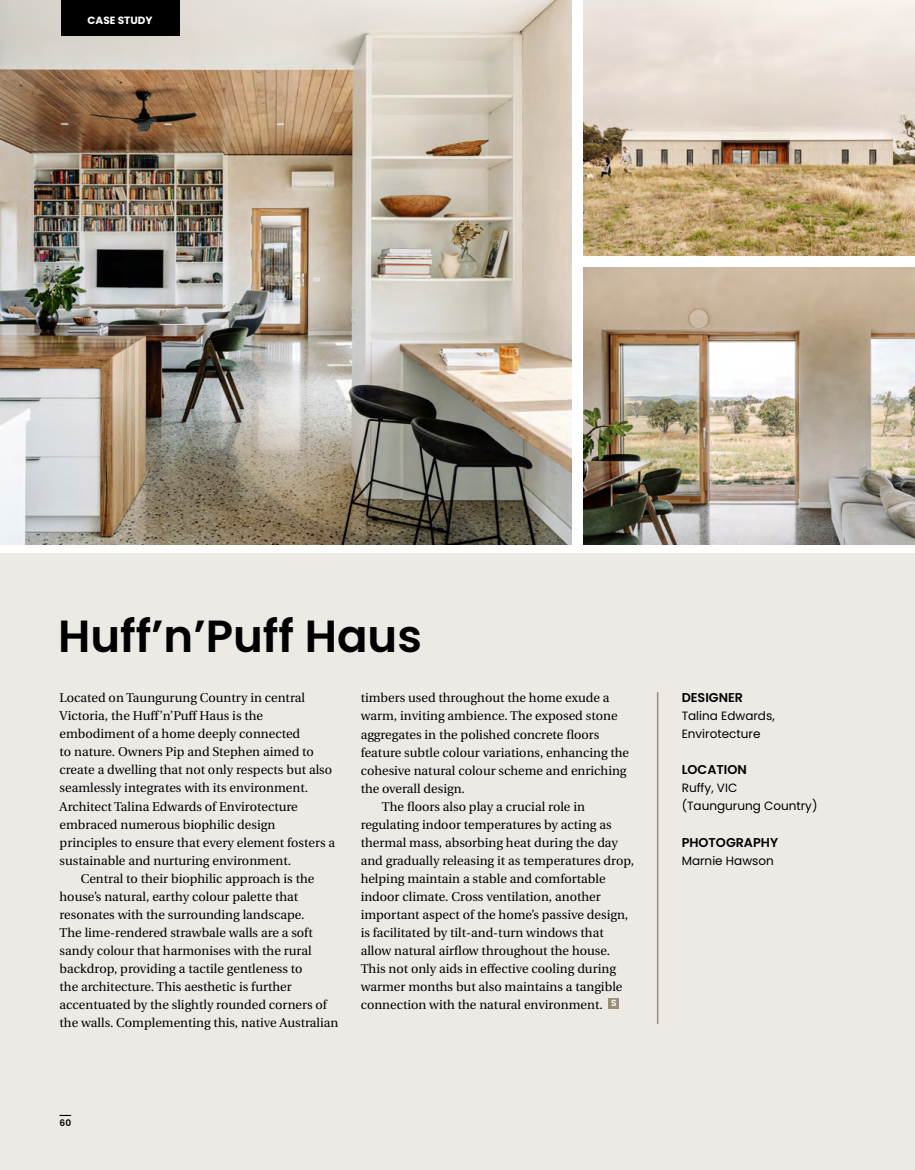
<style>
.page{position:relative;width:915px;height:1170px;background:#fff}
.page>*{position:absolute;margin:0;border:0;box-sizing:border-box;transform-origin:0 0}
.t1{font:600 45px "Poppins";color:#000}
.t2{font:12.75px "Heuristica";color:#000}
.t3{font:600 12.75px "Poppins";color:#000}
.t4{font:12px/18px "Poppins";color:#000}
.t5{font:700 10.5px "Poppins";color:#fff}
.t6{font:600 9px "Poppins";color:#000}
</style>
<div class="page">
<div style="left:0;top:553px;width:914px;height:616px;background:#edeae6"></div>
<img style="left:0;top:0;width:571px;height:544px">
<img style="left:583px;top:0;width:331px;height:255px">
<div style="left:61px;top:0;width:118px;height:36px;background:#000"></div>
<hr style="left:656px;top:692px;width:2px;height:331px;background:#9b8c7a">
<div style="left:608px;top:997px;width:11px;height:11px;background:#9b8c7a"></div>
<img style="left:583px;top:267px;width:331px;height:277px">
<p class="t5" style="left:88px;top:14px;width:66px">CASE STUDY</p>
<h1 class="t1" style="left:58px;top:610px;width:365px">Huff’n’Puff Haus</h1>
<p class="t2" style="left:60px;top:688px;width:247px">Located on Taungurung Country in central</p>
<p class="t2" style="left:60px;top:706px;width:205px">Victoria, the Huff’n’Puff Haus is the</p>
<p class="t2" style="left:60px;top:724px;width:242px">embodiment of a home deeply connected</p>
<p class="t2" style="left:60px;top:742px;width:256px">to nature. Owners Pip and Stephen aimed to</p>
<p class="t2" style="left:60px;top:760px;width:274px">create a dwelling that not only respects but also</p>
<p class="t2" style="left:60px;top:778px;width:250px">seamlessly integrates with its environment.</p>
<p class="t2" style="left:60px;top:796px;width:240px">Architect Talina Edwards of Envirotecture</p>
<p class="t2" style="left:60px;top:814px;width:217px">embraced numerous biophilic design</p>
<p class="t2" style="left:60px;top:832px;width:277px">principles to ensure that every element fosters a</p>
<p class="t2" style="left:60px;top:850px;width:233px">sustainable and nurturing environment.</p>
<p class="t2" style="left:81px;top:868px;width:235px">Central to their biophilic approach is the</p>
<p class="t2" style="left:60px;top:886px;width:240px">house’s natural, earthy colour palette that</p>
<p class="t2" style="left:60px;top:904px;width:246px">resonates with the surrounding landscape.</p>
<p class="t2" style="left:60px;top:922px;width:254px">The lime-rendered strawbale walls are a soft</p>
<p class="t2" style="left:60px;top:940px;width:253px">sandy colour that harmonises with the rural</p>
<p class="t2" style="left:60px;top:958px;width:244px">backdrop, providing a tactile gentleness to</p>
<p class="t2" style="left:60px;top:976px;width:234px">the architecture. This aesthetic is further</p>
<p class="t2" style="left:60px;top:994px;width:269px">accentuated by the slightly rounded corners of</p>
<p class="t2" style="left:60px;top:1012px;width:280px">the walls. Complementing this, native Australian</p>
<p class="t2" style="left:360px;top:688px;width:250px">timbers used throughout the home exude a</p>
<p class="t2" style="left:360px;top:706px;width:258px">warm, inviting ambience. The exposed stone</p>
<p class="t2" style="left:360px;top:724px;width:240px">aggregates in the polished concrete floors</p>
<p class="t2" style="left:360px;top:742px;width:270px">feature subtle colour variations, enhancing the</p>
<p class="t2" style="left:360px;top:760px;width:267px">cohesive natural colour scheme and enriching</p>
<p class="t2" style="left:360px;top:778px;width:106px">the overall design.</p>
<p class="t2" style="left:382px;top:796px;width:204px">The floors also play a crucial role in</p>
<p class="t2" style="left:360px;top:814px;width:252px">regulating indoor temperatures by acting as</p>
<p class="t2" style="left:360px;top:832px;width:259px">thermal mass, absorbing heat during the day</p>
<p class="t2" style="left:360px;top:850px;width:275px">and gradually releasing it as temperatures drop,</p>
<p class="t2" style="left:360px;top:868px;width:246px">helping maintain a stable and comfortable</p>
<p class="t2" style="left:360px;top:886px;width:241px">indoor climate. Cross ventilation, another</p>
<p class="t2" style="left:360px;top:904px;width:269px">important aspect of the home’s passive design,</p>
<p class="t2" style="left:360px;top:922px;width:244px">is facilitated by tilt-and-turn windows that</p>
<p class="t2" style="left:360px;top:940px;width:251px">allow natural airflow throughout the house.</p>
<p class="t2" style="left:360px;top:958px;width:257px">This not only aids in effective cooling during</p>
<p class="t2" style="left:360px;top:976px;width:263px">warmer months but also maintains a tangible</p>
<p class="t2" style="left:360px;top:994px;width:257px">connection with the natural environment. <sup>S</sup></p>
<p class="t6" style="left:60px;top:1117px;width:13px">60</p>
<p class="t3" style="left:681px;top:690px;width:63px">DESIGNER</p>
<p class="t4" style="left:681px;top:707px;width:94px">Talina Edwards,<br>Envirotecture</p>
<p class="t3" style="left:681px;top:762px;width:67px">LOCATION</p>
<p class="t4" style="left:681px;top:779px;width:137px">Ruffy, VIC (Taungurung Country)</p>
<p class="t3" style="left:681px;top:834px;width:98px">PHOTOGRAPHY</p>
<p class="t4" style="left:681px;top:851px;width:94px">Marnie Hawson</p>
</div>
